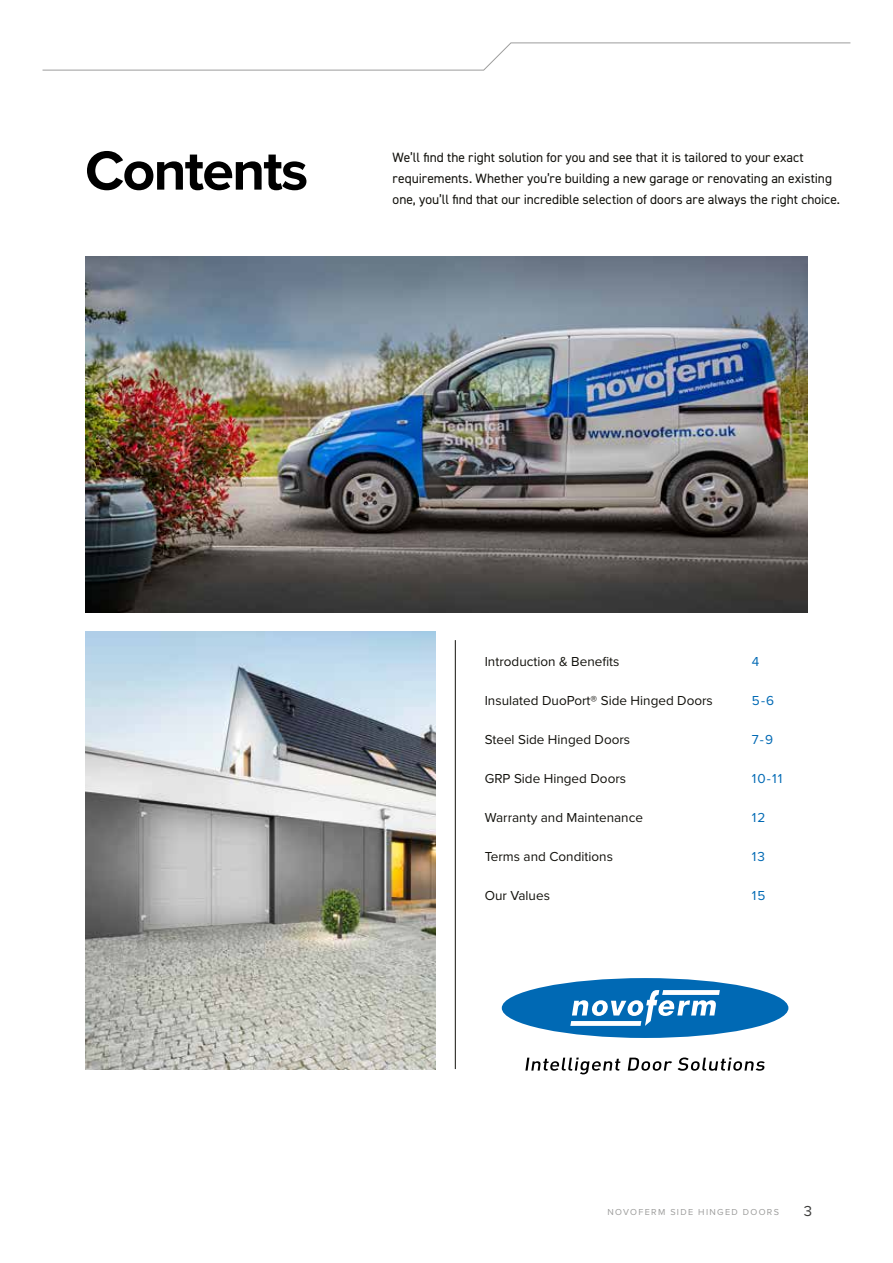
<style>
.page{position:relative;width:893px;height:1263px;background:#fff}
.page>*{position:absolute;margin:0;border:0;box-sizing:border-box;transform-origin:0 0}
.t1{font:700 57px "Proxima Nova";letter-spacing:-.03em;color:#000}
.t2{font:15px "Proxima Nova";color:#3c3c3b}
.t3{font:13.5px/21px "DIN2014";color:#12110c}
.t4{font:13.5px "Proxima Nova";color:#12110c}
.t5{font:13.5px "Proxima Nova";letter-spacing:.08em;color:#0069b4}
.t6{font:9px "Proxima Nova";letter-spacing:.15em;color:#9d9d9c}
</style>
<div class="page">
<svg style="left:42px;top:42px;width:809px;height:29px"></svg>
<img style="left:85px;top:257px;width:723px;height:355px">
<hr style="left:455px;top:640px;width:1px;height:429px;background:#12110c">
<svg style="left:525px;top:1057px;width:240px;height:17px"></svg>
<svg style="left:502px;top:978px;width:286px;height:60px"></svg>
<img style="left:85px;top:631px;width:351px;height:438px">
<h1 class="t1" style="left:85px;top:147px;width:225px">Contents</h1>
<p class="t3" style="left:393px;top:147px;width:449px">We’ll find the right solution for you and see that it is tailored to your exact requirements. Whether you’re building a new garage or renovating an existing one, you’ll find that our incredible selection of doors are always the right choice.</p>
<p class="t4" style="left:485px;top:655px;width:136px">Introduction &amp; Benefits</p>
<p class="t4" style="left:485px;top:694px;width:230px">Insulated DuoPort® Side Hinged Doors</p>
<p class="t4" style="left:485px;top:733px;width:147px">Steel Side Hinged Doors</p>
<p class="t4" style="left:485px;top:772px;width:143px">GRP Side Hinged Doors</p>
<p class="t4" style="left:485px;top:811px;width:160px">Warranty and Maintenance</p>
<p class="t4" style="left:485px;top:850px;width:130px">Terms and Conditions</p>
<p class="t4" style="left:485px;top:889px;width:67px">Our Values</p>
<p class="t5" style="left:752px;top:655px;width:9px">4</p>
<p class="t5" style="left:752px;top:694px;width:24px">5-6</p>
<p class="t5" style="left:752px;top:733px;width:23px">7-9</p>
<p class="t5" style="left:752px;top:772px;width:32px">10-11</p>
<p class="t5" style="left:752px;top:811px;width:15px">12</p>
<p class="t5" style="left:752px;top:850px;width:15px">13</p>
<p class="t5" style="left:752px;top:889px;width:15px">15</p>
<p class="t6" style="left:607px;top:1208px;width:173px">NOVOFERM SIDE HINGED DOORS</p>
<p class="t2" style="left:804px;top:1205px;width:10px">3</p>
</div>
